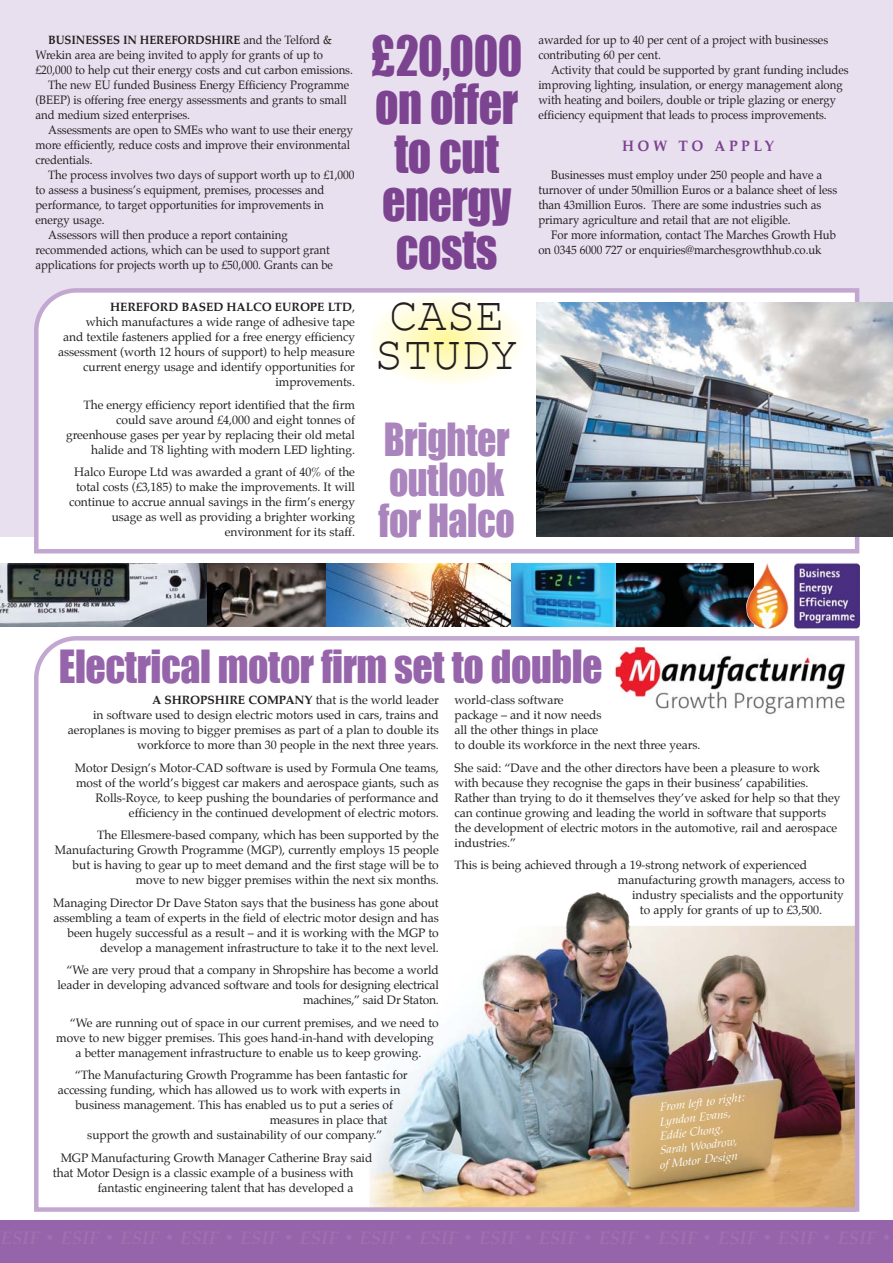
<style>
.page{position:relative;width:893px;height:1263px;background:#fff}
.page>*{position:absolute;margin:0;border:0;box-sizing:border-box;transform-origin:0 0}
.t1{font:51px/48.3px "Impact";letter-spacing:-.01em;color:#7c4390;text-align:center;scale:.9 1}
.t2{font:48px/39px "Courier New";color:#231f20;text-align:center}
.t3{font:42px "Impact";letter-spacing:-.01em;color:#9664aa;scale:.95 1}
.t4{font:42px/40.5px "Impact";letter-spacing:-.01em;color:#aa84bc;scale:.9 1}
.t5{font:700 15px "Palatino";letter-spacing:.25em;color:#7c4390;scale:.95 1}
.t6{font:12px/15px "Palatino";letter-spacing:-.005em;color:#231f20;text-align:right}
.t7{font:12px/15px "Palatino";letter-spacing:-.005em;color:#231f20;scale:.95 1}
.t8{font:700 12px "Palatino";letter-spacing:-.005em;color:#231f20;scale:.95 1}
.t9{font:italic 11.25px "Palatino";color:#fff;scale:1.05 1}
.s1{font-weight:400}
.s2{font-weight:700}
.s3{font-style:inherit}
</style>
<div class="page">
<div style="left:0;top:0;width:892px;height:536px;background:#e9e0ef"></div>
<div style="left:0;top:1220px;width:892px;height:43px;background:#9664aa"></div>
<svg style="left:34px;top:288px;width:825px;height:266px;background:#faf8fb"></svg>
<img style="left:537px;top:302px;width:355px;height:234px">
<img style="left:34px;top:636px;width:825px;height:576px">
<img style="left:510px;top:563px;width:107px;height:64px">
<img style="left:325px;top:563px;width:185px;height:64px">
<svg style="left:206px;top:563px;width:119px;height:64px;background:#564e4a"></svg>
<svg style="left:0;top:563px;width:206px;height:64px;background:#81868b"></svg>
<img style="left:617px;top:563px;width:129px;height:64px">
<img style="left:746px;top:563px;width:114px;height:66px">
<svg style="left:369px;top:295px;width:155px;height:90px;background:#fffce0"></svg>
<div style="left:609px;top:643px;width:241px;height:90px;background:#fff"></div>
<img style="left:610px;top:643px;width:236px;height:72px">
<p class="t8" style="left:48px;top:34px;width:300px">BUSINESSES IN HEREFORDSHIRE <span class="s1">and the Telford &amp;</span></p>
<p class="t7" style="left:36px;top:49px;width:304px">Wrekin area are being invited to apply for grants of up to</p>
<p class="t7" style="left:36px;top:64px;width:335px">£20,000 to help cut their energy costs and cut carbon emissions.</p>
<p class="t7" style="left:48px;top:79px;width:318px">The new EU funded Business Energy Efficiency Programme</p>
<p class="t7" style="left:36px;top:94px;width:329px">(BEEP) is offering free energy assessments and grants to small</p>
<p class="t7" style="left:36px;top:109px;width:164px">and medium sized enterprises.</p>
<p class="t7" style="left:48px;top:124px;width:322px">Assessments are open to SMEs who want to use their energy</p>
<p class="t7" style="left:36px;top:139px;width:332px">more efficiently, reduce costs and improve their environmental</p>
<p class="t7" style="left:36px;top:154px;width:61px">credentials.</p>
<p class="t7" style="left:48px;top:169px;width:324px">The process involves two days of support worth up to £1,000</p>
<p class="t7" style="left:36px;top:184px;width:305px">to assess a business’s equipment, premises, processes and</p>
<p class="t7" style="left:36px;top:199px;width:305px">performance, to target opportunities for improvements in</p>
<p class="t7" style="left:36px;top:214px;width:74px">energy usage.</p>
<p class="t7" style="left:48px;top:229px;width:253px">Assessors will then produce a report containing</p>
<p class="t7" style="left:36px;top:244px;width:311px">recommended actions, which can be used to support grant</p>
<p class="t7" style="left:36px;top:259px;width:314px">applications for projects worth up to £50,000. Grants can be</p>
<p class="t6" style="left:58px;top:300px;width:298px"><span class="s2">HEREFORD BASED HALCO EUROPE LTD</span>,<br>which manufactures a wide range of adhesive tape<br>and textile fasteners applied for a free energy efficiency assessment (worth 12 hours of support) to help measure current energy usage and identify opportunities for improvements.</p>
<p class="t6" style="left:66px;top:398px;width:290px">The energy efficiency report identified that the firm could save around £4,000 and eight tonnes of greenhouse gases per year by replacing their old metal halide and T8 lighting with modern LED lighting.</p>
<p class="t6" style="left:69px;top:465px;width:287px">Halco Europe Ltd was awarded a grant of 40% of the total costs (£3,185) to make the improvements. It will continue to accrue annual savings in the firm’s energy usage as well as providing a brighter working environment for its staff.</p>
<h1 class="t1" style="left:371px;top:31px;width:170px">£20,000 on offer to cut energy costs</h1>
<p class="t7" style="left:538px;top:34px;width:306px">awarded for up to 40 per cent of a project with businesses contributing 60 per cent.</p>
<p class="t7" style="left:538px;top:64px;width:328px;text-indent:13px">Activity that could be supported by grant funding includes improving lighting, insulation, or energy management along with heating and boilers, double or triple glazing or energy efficiency equipment that leads to process improvements.</p>
<p class="t5" style="left:622px;top:138px;width:161px">HOW TO APPLY</p>
<p class="t7" style="left:538px;top:169px;width:316px;text-indent:13px">Businesses must employ under 250 people and have a turnover of under 50million Euros or a balance sheet of less than 43million Euros. There are some industries such as primary agriculture and retail that are not eligible.</p>
<p class="t7" style="left:538px;top:229px;width:315px;text-indent:13px">For more information, contact The Marches Growth Hub on 0345 6000 <span class="s3">727</span> or enquiries@marchesgrowthhub.co.uk</p>
<h2 class="t2" style="left:374px;top:298px;width:146px">CASE<br>STUDY</h2>
<h3 class="t4" style="left:378px;top:419px;width:153px">Brighter outlook for Halco</h3>
<h3 class="t3" style="left:59px;top:641px;width:574px">Electrical motor firm set to double</h3>
<p class="t6" style="left:68px;top:694px;width:372px"><span class="s2">A SHROPSHIRE COMPANY</span> that is the world leader<br>in software used to design electric motors used in cars, trains and aeroplanes is moving to bigger premises as part of a plan to double its workforce to more than 30 people in the next three years.</p>
<p class="t6" style="left:75px;top:761px;width:365px">Motor Design’s Motor-CAD software is used by Formula One teams, most of the world’s biggest car makers and aerospace giants, such as Rolls-Royce, to keep pushing the boundaries of performance and efficiency in the continued development of electric motors.</p>
<p class="t6" style="left:55px;top:829px;width:385px">The Ellesmere-based company, which has been supported by the Manufacturing Growth Programme (MGP), currently employs 15 people but is having to gear up to meet demand and the first stage will be to move to new bigger premises within the next six months.</p>
<p class="t6" style="left:53px;top:896px;width:387px">Managing Director Dr Dave Staton says that the business has gone about assembling a team of experts in the field of electric motor design and has been hugely successful as a result – and it is working with the MGP to develop a management infrastructure to take it to the next level.</p>
<p class="t6" style="left:57px;top:964px;width:383px">“We are very proud that a company in Shropshire has become a world leader in developing advanced software and tools for designing electrical machines,” said Dr Staton.</p>
<p class="t6" style="left:70px;top:1016px;width:370px">“We are running out of space in our current premises, and we need to</p>
<p class="t6" style="left:56px;top:1031px;width:379px">move to new bigger premises. This goes hand-in-hand with developing</p>
<p class="t6" style="left:75px;top:1046px;width:347px">a better management infrastructure to enable us to keep growing.</p>
<p class="t6" style="left:75px;top:1069px;width:334px">“The Manufacturing Growth Programme has been fantastic for</p>
<p class="t6" style="left:58px;top:1084px;width:344px">accessing funding, which has allowed us to work with experts in</p>
<p class="t6" style="left:75px;top:1099px;width:319px">business management. This has enabled us to put a series of</p>
<p class="t6" style="left:270px;top:1114px;width:119px">measures in place that</p>
<p class="t6" style="left:87px;top:1129px;width:297px">support the growth and sustainability of our company.”</p>
<p class="t6" style="left:61px;top:1151px;width:313px">MGP Manufacturing Growth Manager Catherine Bray said</p>
<p class="t6" style="left:53px;top:1166px;width:302px">that Motor Design is a classic example of a business with</p>
<p class="t6" style="left:98px;top:1181px;width:257px">fantastic engineering talent that has developed a</p>
<p class="t6" style="left:454px;top:694px;width:247px;text-align:left">world-class software<br>package – and it now needs<br>all the other things in place<br>to double its workforce in the next three years.</p>
<p class="t6" style="left:454px;top:761px;width:387px;text-align:left">She said: “Dave and the other directors have been a pleasure to work with because they recognise the gaps in their business’ capabilities.<br>Rather than trying to do it themselves they’ve asked for help so that they can continue growing and leading the world in software that supports the development of electric motors in the automotive, rail and aerospace industries.”</p>
<p class="t6" style="left:454px;top:859px;width:354px">This is being achieved through a 19-strong network of experienced</p>
<p class="t6" style="left:618px;top:874px;width:228px">manufacturing growth managers, access to</p>
<p class="t6" style="left:632px;top:889px;width:213px">industry specialists and the opportunity</p>
<p class="t6" style="left:640px;top:904px;width:184px">to apply for grants of up to £3,500.</p>
<p class="t9" style="left:659px;top:1102px;width:83px;rotate:-7deg">From left to right:</p>
<p class="t9" style="left:659px;top:1116px;width:69px;rotate:-7deg">Lyndon Evans,</p>
<p class="t9" style="left:659px;top:1131px;width:62px;rotate:-7deg">Eddie Chong,</p>
<p class="t9" style="left:659px;top:1145px;width:76px;rotate:-7deg">Sarah Woodrow,</p>
<p class="t9" style="left:659px;top:1159px;width:76px;rotate:-7deg">of Motor Design</p>
</div>
